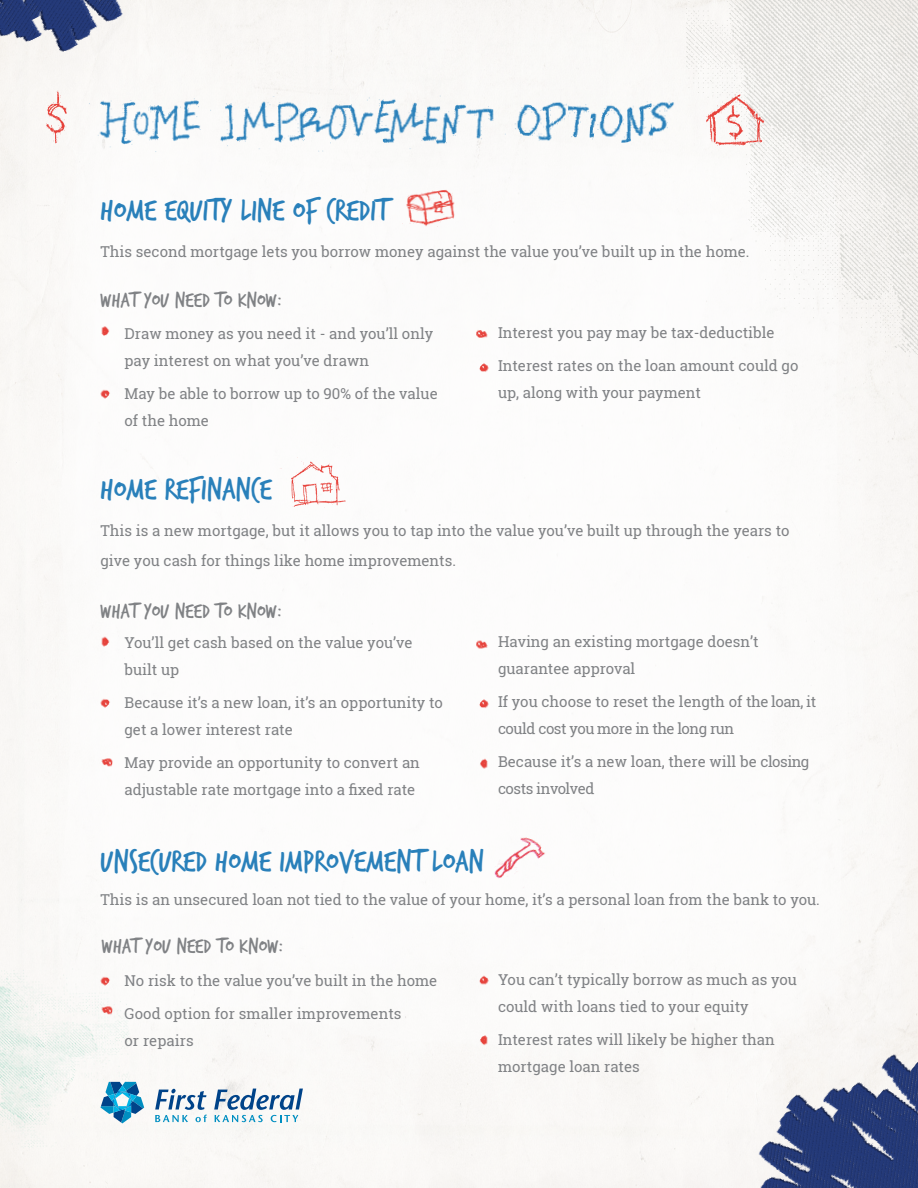
<style>
.page{position:relative;width:918px;height:1188px;background:#fff}
.page>*{position:absolute;margin:0;border:0;box-sizing:border-box;transform-origin:0 0}
.t1{font:33px "Trash Hand";color:#2980ba}
.t2{font:22.5px "Trash Hand";color:#808285}
.t3{font:15px/27px "Roboto Slab";color:#808285}
.t4{font:15px/27px "Roboto Slab";letter-spacing:-.03em;color:#808285}
</style>
<div class="page">
<img style="left:0;top:0;width:174px;height:87px">
<img style="left:718px;top:931px;width:200px;height:257px">
<img style="left:657px;top:0;width:261px;height:410px">
<img style="left:0;top:955px;width:132px;height:194px">
<img style="left:101px;top:636px;width:9px;height:11px">
<img style="left:100px;top:698px;width:10px;height:10px">
<img style="left:101px;top:758px;width:12px;height:9px">
<img style="left:480px;top:758px;width:8px;height:11px">
<img style="left:479px;top:699px;width:10px;height:9px">
<img style="left:476px;top:640px;width:12px;height:9px">
<img style="left:101px;top:326px;width:9px;height:10px">
<img style="left:100px;top:389px;width:10px;height:10px">
<img style="left:479px;top:363px;width:10px;height:9px">
<img style="left:476px;top:330px;width:12px;height:8px">
<img style="left:479px;top:1035px;width:9px;height:14px">
<img style="left:479px;top:975px;width:10px;height:10px">
<img style="left:98px;top:969px;width:15px;height:22px">
<img style="left:98px;top:999px;width:15px;height:22px">
<svg style="left:101px;top:1082px;width:43px;height:41px"></svg>
<svg style="left:155px;top:1089px;width:52px;height:33px"></svg>
<svg style="left:214px;top:1089px;width:89px;height:33px"></svg>
<img style="left:494px;top:837px;width:51px;height:51px">
<img style="left:402px;top:189px;width:53px;height:38px">
<img style="left:691px;top:88px;width:88px;height:67px">
<img style="left:280px;top:457px;width:66px;height:51px">
<img style="left:34px;top:87px;width:47px;height:68px">
<img style="left:87px;top:84px;width:424px;height:75px">
<img style="left:512px;top:103px;width:24px;height:38px">
<img style="left:536px;top:102px;width:32px;height:39px">
<img style="left:568px;top:104px;width:26px;height:36px">
<img style="left:594px;top:105px;width:26px;height:32px">
<img style="left:620px;top:105px;width:24px;height:38px">
<img style="left:644px;top:101px;width:32px;height:42px">
<p class="t1" style="left:100px;top:194px;width:289px">HOME EQUITY LINE OF CREDIT</p>
<p class="t3" style="left:100px;top:238px;width:651px">This second mortgage lets you borrow money against the value you’ve built up in the home.</p>
<p class="t2" style="left:100px;top:289px;width:183px">WHAT YOU NEED TO KNOW:</p>
<p class="t3" style="left:124px;top:320px;width:310px">Draw money as you need it - and you’ll only pay interest on what you’ve drawn</p>
<p class="t3" style="left:124px;top:380px;width:315px">May be able to borrow up to 90% of the value of the home</p>
<p class="t1" style="left:100px;top:473px;width:173px">HOME REFINANCE</p>
<p class="t3" style="left:498px;top:319px;width:278px">Interest you pay may be tax-deductible</p>
<p class="t3" style="left:498px;top:352px;width:302px">Interest rates on the loan amount could go up, along with your payment</p>
<p class="t3" style="left:100px;top:515px;width:690px;line-height:30px">This is a new mortgage, but it allows you to tap into the value you’ve built up through the years to give you cash for things like home improvements.</p>
<p class="t2" style="left:100px;top:600px;width:183px">WHAT YOU NEED TO KNOW:</p>
<p class="t3" style="left:124px;top:629px;width:290px">You’ll get cash based on the value you’ve built up</p>
<p class="t3" style="left:124px;top:689px;width:320px">Because it’s a new loan, it’s an opportunity to get a lower interest rate</p>
<p class="t3" style="left:124px;top:749px;width:297px">May provide an opportunity to convert an adjustable rate mortgage into a fixed rate</p>
<p class="t3" style="left:498px;top:628px;width:262px">Having an existing mortgage doesn’t guarantee approval</p>
<p class="t4" style="left:498px;top:688px;width:320px">If you choose to reset the length of the loan, it could cost you more in the long run</p>
<p class="t3" style="left:498px;top:748px;width:313px">Because it’s a new loan, there will be closing costs involved</p>
<p class="t1" style="left:100px;top:845px;width:385px">UNSECURED HOME IMPROVEMENT LOAN</p>
<p class="t3" style="left:100px;top:886px;width:721px">This is an unsecured loan not tied to the value of your home, it’s a personal loan from the bank to you.</p>
<p class="t2" style="left:102px;top:935px;width:183px">WHAT YOU NEED TO KNOW:</p>
<p class="t3" style="left:124px;top:966px;width:314px">No risk to the value you’ve built in the home</p>
<p class="t3" style="left:124px;top:999px;width:279px">Good option for smaller improvements or repairs</p>
<p class="t3" style="left:498px;top:966px;width:300px">You can’t typically borrow as much as you could with loans tied to your equity</p>
<p class="t3" style="left:498px;top:1026px;width:278px">Interest rates will likely be higher than mortgage loan rates</p>
</div>
